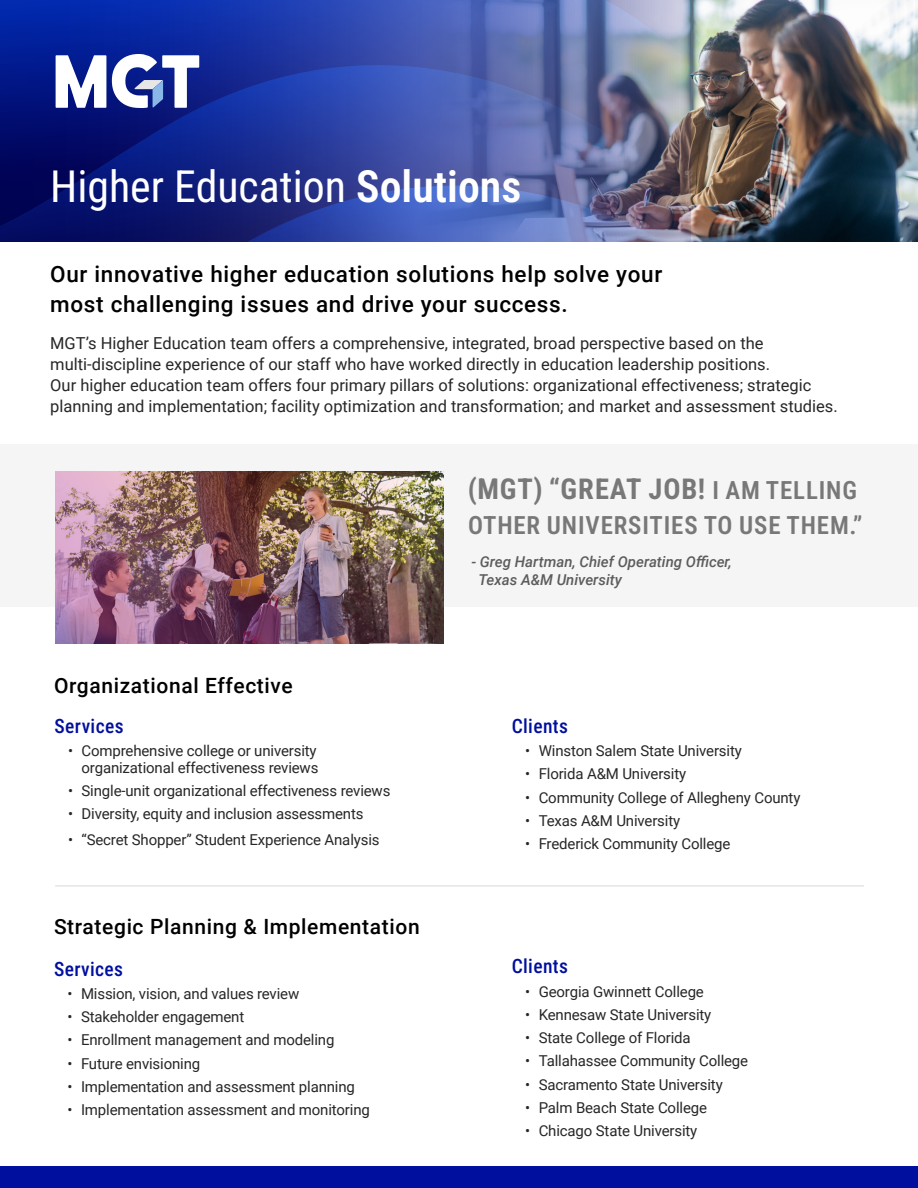
<style>
.page{position:relative;width:918px;height:1188px;background:#fff}
.page>*{position:absolute;margin:0;border:0;box-sizing:border-box;transform-origin:0 0}
.t1{font:43.8px "Roboto Condensed";color:#fff}
.t2{font:700 28.35px "Roboto Condensed";letter-spacing:.035em;color:#787878}
.t3{font:600 24.9px "Roboto Condensed";letter-spacing:.035em;color:#787878}
.t4{font:500 22.5px/30px "Roboto";letter-spacing:.03em;color:#000}
.t5{font:500 21px "Roboto";letter-spacing:.03em;color:#000}
.t6{font:500 19.5px "Roboto Condensed";letter-spacing:.02em;color:#000f9e}
.t7{font:16.5px/21px "Roboto";color:#282628}
.t8{font:15px/16.5px "Roboto";letter-spacing:-.01em;color:#282628;text-align:right}
.t9{font:italic 500 15px "Roboto";color:#5c5c5c}
.s1{font-weight:600}
.s2{font-weight:600;font-size:24.9px}
</style>
<div class="page">
<div style="left:0;top:445px;width:918px;height:162px;background:#f5f5f5"></div>
<img style="left:691px;top:0;width:227px;height:242px">
<svg style="left:0;top:237px;width:691px;height:5px;background:#3c4a96"></svg>
<img style="left:0;top:0;width:691px;height:237px">
<svg style="left:56px;top:55px;width:50px;height:53px"></svg>
<svg style="left:112px;top:54px;width:87px;height:54px"></svg>
<img style="left:55px;top:471px;width:389px;height:173px">
<div style="left:0;top:1167px;width:918px;height:21px;background:#000f9e"></div>
<hr style="left:55px;top:885px;width:809px;height:2px;background:#e6e6e6">
<p class="t1" style="left:50px;top:156px;width:473px">Higher Education <span class="s1">Solutions</span></p>
<p class="t4" style="left:50px;top:259px;width:614px">Our innovative higher education solutions help solve your most challenging issues and drive your success.</p>
<p class="t7" style="left:50px;top:332px;width:789px">MGT’s Higher Education team offers a comprehensive, integrated, broad perspective based on the multi-discipline experience of our staff who have worked directly in education leadership positions.<br>Our higher education team offers four primary pillars of solutions: organizational effectiveness; strategic planning and implementation; facility optimization and transformation; and market and assessment studies.</p>
<p class="t5" style="left:54px;top:671px;width:240px">Organizational Effective</p>
<p class="t6" style="left:55px;top:712px;width:71px">Services</p>
<p class="t8" style="left:68px;top:742px;width:252px">• Comprehensive college or university organizational effectiveness reviews</p>
<p class="t8" style="left:68px;top:782px;width:324px">• Single-unit organizational effectiveness reviews</p>
<p class="t8" style="left:68px;top:805px;width:297px">• Diversity, equity and inclusion assessments</p>
<p class="t8" style="left:68px;top:831px;width:313px">• “Secret Shopper” Student Experience Analysis</p>
<p class="t5" style="left:54px;top:911px;width:367px">Strategic Planning &amp; Implementation</p>
<p class="t6" style="left:54px;top:955px;width:71px">Services</p>
<p class="t8" style="left:68px;top:985px;width:233px">• Mission, vision, and values review</p>
<p class="t8" style="left:68px;top:1008px;width:178px">• Stakeholder engagement</p>
<p class="t8" style="left:68px;top:1031px;width:268px">• Enrollment management and modeling</p>
<p class="t8" style="left:68px;top:1055px;width:134px">• Future envisioning</p>
<p class="t8" style="left:68px;top:1078px;width:289px">• Implementation and assessment planning</p>
<p class="t8" style="left:68px;top:1101px;width:304px">• Implementation assessment and monitoring</p>
<p class="t2" style="left:468px;top:469px;width:391px">(MGT) “GREAT JOB! <span class="s2">I AM TELLING</span></p>
<p class="t3" style="left:468px;top:508px;width:396px">OTHER UNIVERSITIES TO USE THEM.”</p>
<p class="t9" style="left:471px;top:551px;width:262px">- Greg Hartman, Chief Operating Officer,</p>
<p class="t9" style="left:478px;top:569px;width:145px">Texas A&amp;M University</p>
<p class="t6" style="left:512px;top:712px;width:58px">Clients</p>
<p class="t8" style="left:525px;top:742px;width:218px">• Winston Salem State University</p>
<p class="t8" style="left:525px;top:765px;width:163px">• Florida A&amp;M University</p>
<p class="t8" style="left:525px;top:788px;width:277px">• Community College of Allegheny County</p>
<p class="t8" style="left:525px;top:812px;width:157px">• Texas A&amp;M University</p>
<p class="t8" style="left:525px;top:835px;width:207px">• Frederick Community College</p>
<p class="t6" style="left:512px;top:953px;width:58px">Clients</p>
<p class="t8" style="left:525px;top:983px;width:180px">• Georgia Gwinnett College</p>
<p class="t8" style="left:525px;top:1006px;width:188px">• Kennesaw State University</p>
<p class="t8" style="left:525px;top:1029px;width:167px">• State College of Florida</p>
<p class="t8" style="left:525px;top:1052px;width:224px">• Tallahassee Community College</p>
<p class="t8" style="left:525px;top:1076px;width:199px">• Sacramento State University</p>
<p class="t8" style="left:525px;top:1099px;width:183px">• Palm Beach State College</p>
<p class="t8" style="left:525px;top:1122px;width:174px">• Chicago State University</p>
</div>
